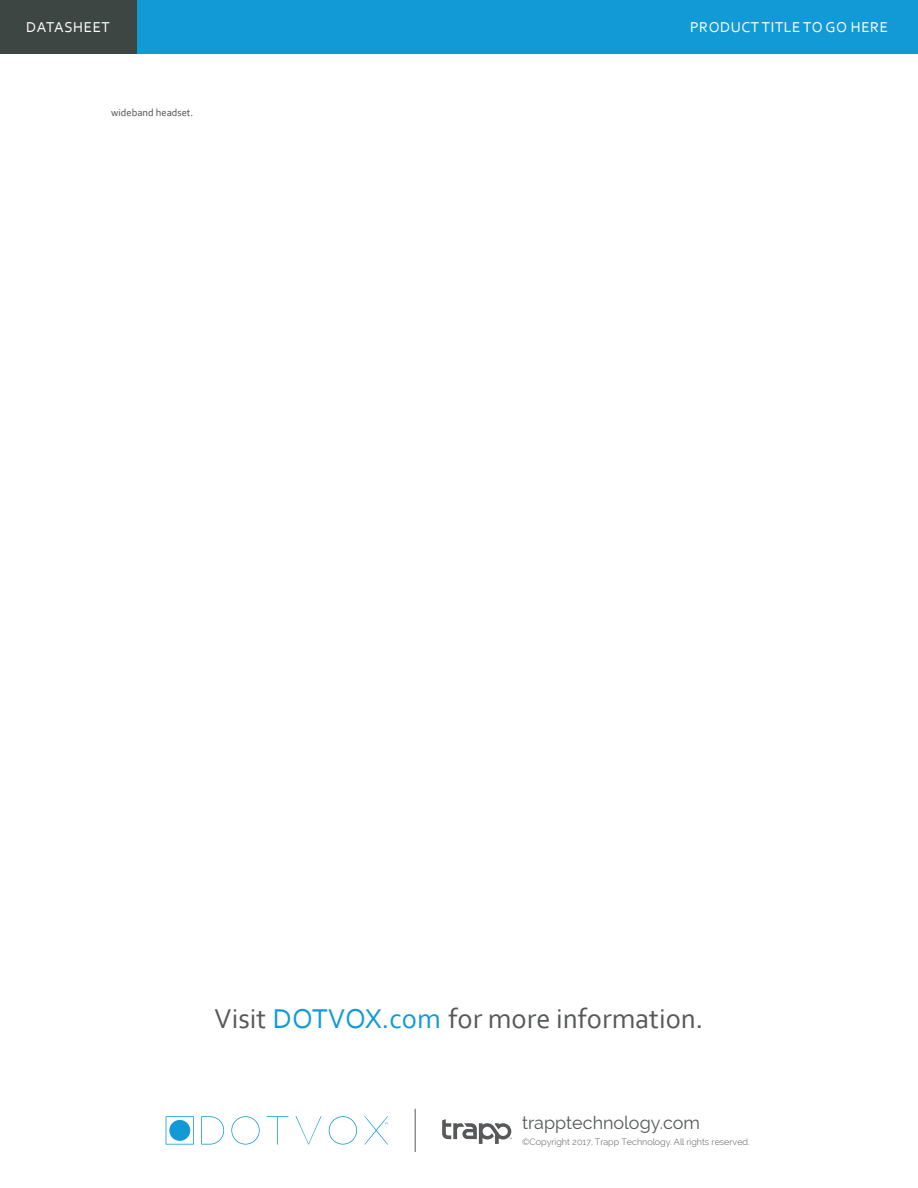
<style>
.page{position:relative;width:918px;height:1188px;background:#fff}
.page>*{position:absolute;margin:0;border:0;box-sizing:border-box;transform-origin:0 0}
.t1{font:28.5px "Corbel";color:#56585a}
.t2{font:18px "Raleway";color:#56585a}
.t3{font:15px "Corbel";letter-spacing:.04em;color:#fff}
.disclaimer{font:10.5px "Corbel";color:#4d4d4f}
.t4{font:300 9px "Raleway";color:#56585a}
.s1{color:#129ad6}
</style>
<div class="page">
<div style="left:849px;top:1038px;width:41px;height:41px;border:2px solid #fff;border-radius:50%"></div>
<hr style="left:415px;top:1109px;width:1px;height:43px;background:#58595b">
<svg style="left:442px;top:1119px;width:70px;height:24px"></svg>
<svg style="left:166px;top:1116px;width:28px;height:29px"></svg>
<svg style="left:231px;top:1116px;width:29px;height:29px"></svg>
<svg style="left:329px;top:1116px;width:28px;height:29px"></svg>
<svg style="left:201px;top:1116px;width:23px;height:29px"></svg>
<svg style="left:267px;top:1116px;width:21px;height:29px"></svg>
<svg style="left:296px;top:1116px;width:26px;height:29px"></svg>
<div style="left:169px;top:1120px;width:21px;height:21px;background:#129ad6;border-radius:50%"></div>
<svg style="left:364px;top:1116px;width:24px;height:29px"></svg>
<div style="left:0;top:0;width:918px;height:54px;background:#129ad6"></div>
<div style="left:0;top:0;width:137px;height:54px;background:#3e4643"></div>
<h3 class="t3" style="left:26px;top:18px;width:85px">DATASHEET</h3>
<h3 class="t3" style="left:690px;top:18px;width:199px">PRODUCT TITLE TO GO HERE</h3>
<p class="disclaimer" style="left:111px;top:106px;width:84px">wideband headset.</p>
<h1 class="t1" style="left:214px;top:1001px;width:491px">Visit <span class="s1">DOTVOX.com</span> for more information.</h1>
<h2 class="t2" style="left:522px;top:1112px;width:179px">trapptechnology.com</h2>
<p class="t4" style="left:522px;top:1137px;width:229px">©Copyright 2017, Trapp Technology. All rights reserved.</p>
</div>
